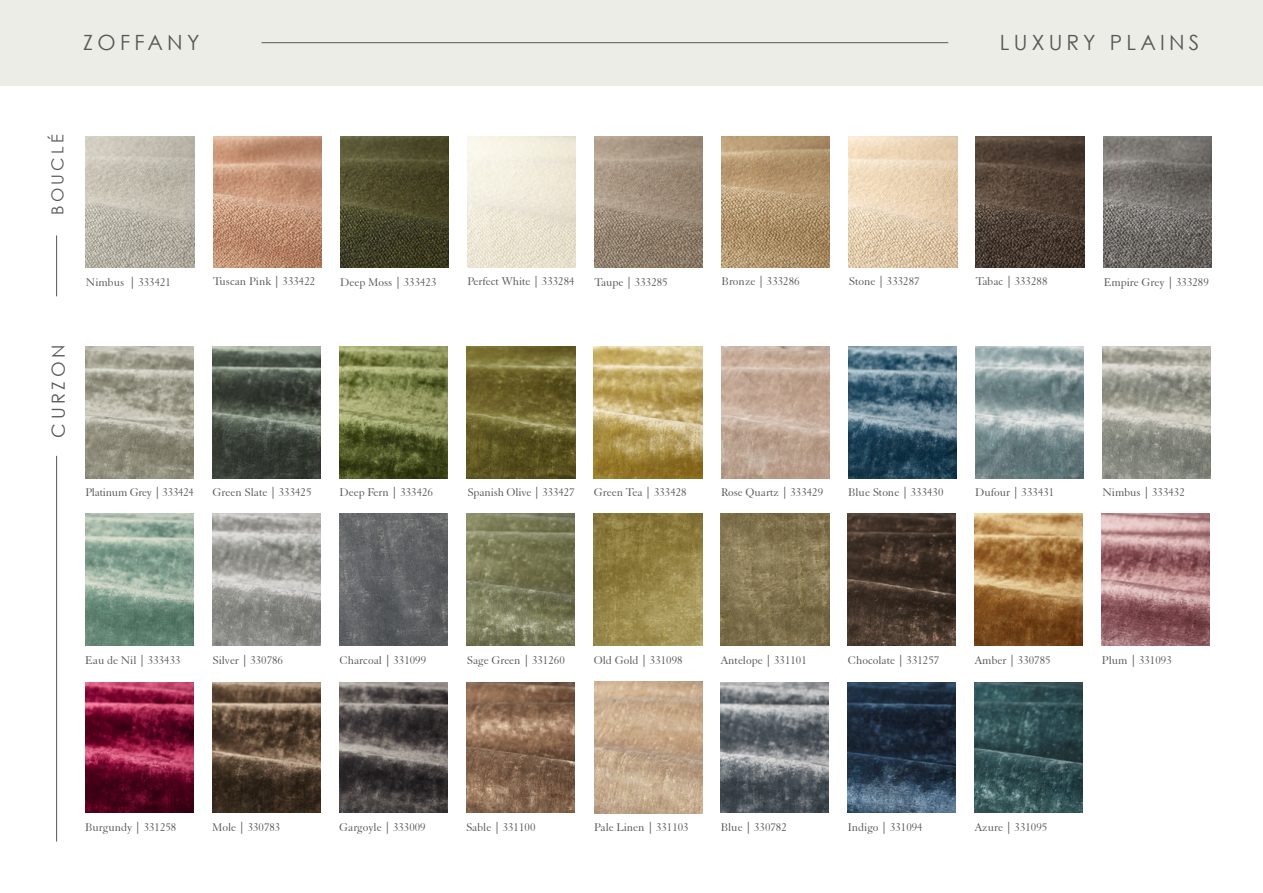
<style>
.page{position:relative;width:1263px;height:893px;background:#fff}
.page>*{position:absolute;margin:0;border:0;box-sizing:border-box;transform-origin:0 0}
.t1{font:21px "Century Gothic";letter-spacing:.2em;color:#575756}
.t2{font:18px "Century Gothic";letter-spacing:.2em;color:#575756}
.t3{font:16.5px "Century Gothic";letter-spacing:.2em;color:#575756}
.t4{font:12px "Elegant Garamond BT";color:#575756}
.t5{font:12px "Elegant Garamond BT";letter-spacing:-.02em;color:#575756}
</style>
<div class="page">
<hr style="left:56px;top:235px;width:1px;height:61px;background:#575756">
<hr style="left:56px;top:456px;width:1px;height:385px;background:#575756">
<img style="left:86px;top:136px;width:108px;height:131px">
<img style="left:213px;top:136px;width:108px;height:131px">
<img style="left:340px;top:136px;width:108px;height:131px">
<img style="left:467px;top:136px;width:109px;height:131px">
<img style="left:594px;top:136px;width:109px;height:131px">
<img style="left:722px;top:136px;width:108px;height:131px">
<img style="left:849px;top:136px;width:108px;height:131px">
<img style="left:976px;top:136px;width:108px;height:131px">
<img style="left:1104px;top:136px;width:108px;height:131px">
<div style="left:1px;top:0;width:1262px;height:85px;background:#edede8"></div>
<hr style="left:261px;top:42px;width:687px;height:1px;background:#575756">
<img style="left:85px;top:347px;width:109px;height:131px">
<img style="left:212px;top:514px;width:109px;height:132px">
<img style="left:212px;top:347px;width:109px;height:131px">
<img style="left:340px;top:514px;width:108px;height:132px">
<img style="left:340px;top:347px;width:108px;height:131px">
<img style="left:467px;top:514px;width:108px;height:132px">
<img style="left:467px;top:347px;width:108px;height:131px">
<img style="left:594px;top:514px;width:108px;height:132px">
<img style="left:594px;top:347px;width:108px;height:131px">
<img style="left:85px;top:514px;width:108px;height:132px">
<img style="left:721px;top:347px;width:108px;height:131px">
<img style="left:848px;top:347px;width:108px;height:131px">
<img style="left:975px;top:347px;width:108px;height:131px">
<img style="left:1102px;top:347px;width:109px;height:131px">
<img style="left:721px;top:514px;width:108px;height:131px">
<img style="left:848px;top:514px;width:108px;height:131px">
<img style="left:975px;top:514px;width:108px;height:131px">
<img style="left:1102px;top:514px;width:108px;height:131px">
<img style="left:85px;top:682px;width:108px;height:130px">
<img style="left:212px;top:682px;width:108px;height:130px">
<img style="left:339px;top:682px;width:108px;height:130px">
<img style="left:466px;top:682px;width:108px;height:131px">
<img style="left:594px;top:682px;width:108px;height:131px">
<img style="left:975px;top:682px;width:108px;height:130px">
<img style="left:848px;top:682px;width:108px;height:131px">
<img style="left:721px;top:682px;width:108px;height:130px">
<h1 class="t1" style="left:83px;top:30px;width:118px">ZOFFANY</h1>
<h1 class="t1" style="left:1000px;top:30px;width:201px">LUXURY PLAINS</h1>
<h3 class="t3" style="left:47px;top:215px;width:82px;rotate:-90deg">BOUCLÉ</h3>
<p class="t4" style="left:86px;top:275px;width:87px">Nimbus | 333421</p>
<p class="t4" style="left:213px;top:274px;width:104px">Tuscan Pink | 333422</p>
<p class="t4" style="left:340px;top:275px;width:98px">Deep Moss | 333423</p>
<p class="t4" style="left:467px;top:274px;width:109px">Perfect White | 333284</p>
<p class="t4" style="left:594px;top:275px;width:75px">Taupe | 333285</p>
<p class="t4" style="left:722px;top:274px;width:79px">Bronze | 333286</p>
<p class="t4" style="left:849px;top:274px;width:72px">Stone | 333287</p>
<p class="t4" style="left:976px;top:274px;width:73px">Tabac | 333288</p>
<p class="t4" style="left:1104px;top:275px;width:107px">Empire Grey | 333289</p>
<h2 class="t2" style="left:47px;top:438px;width:94px;rotate:-90deg">CURZON</h2>
<p class="t5" style="left:85px;top:485px;width:110px">Platinum Grey | 333424</p>
<p class="t4" style="left:848px;top:485px;width:97px">Blue Stone | 333430</p>
<p class="t4" style="left:212px;top:485px;width:101px">Green Slate | 333425</p>
<p class="t4" style="left:975px;top:485px;width:81px">Dufour | 333431</p>
<p class="t4" style="left:340px;top:485px;width:95px">Deep Fern | 333426</p>
<p class="t4" style="left:1102px;top:485px;width:84px">Nimbus | 333432</p>
<p class="t4" style="left:467px;top:485px;width:109px">Spanish Olive | 333427</p>
<p class="t4" style="left:594px;top:485px;width:94px">Green Tea | 333428</p>
<p class="t4" style="left:721px;top:485px;width:104px">Rose Quartz | 333429</p>
<p class="t4" style="left:85px;top:653px;width:97px">Eau de Nil | 333433</p>
<p class="t4" style="left:212px;top:653px;width:72px">Silver | 330786</p>
<p class="t4" style="left:340px;top:653px;width:88px">Charcoal | 331099</p>
<p class="t4" style="left:467px;top:653px;width:100px">Sage Green | 331260</p>
<p class="t4" style="left:594px;top:653px;width:90px">Old Gold | 331098</p>
<p class="t4" style="left:721px;top:653px;width:88px">Antelope | 331101</p>
<p class="t4" style="left:848px;top:653px;width:93px">Chocolate | 331257</p>
<p class="t4" style="left:975px;top:653px;width:77px">Amber | 330785</p>
<p class="t4" style="left:1102px;top:653px;width:71px">Plum | 331093</p>
<p class="t4" style="left:85px;top:820px;width:93px">Burgundy | 331258</p>
<p class="t4" style="left:212px;top:820px;width:70px">Mole | 330783</p>
<p class="t4" style="left:339px;top:820px;width:88px">Gargoyle | 333009</p>
<p class="t4" style="left:466px;top:820px;width:71px">Sable | 331100</p>
<p class="t4" style="left:594px;top:820px;width:96px">Pale Linen | 331103</p>
<p class="t4" style="left:721px;top:820px;width:67px">Blue | 330782</p>
<p class="t4" style="left:848px;top:820px;width:76px">Indigo | 331094</p>
<p class="t4" style="left:975px;top:820px;width:74px">Azure | 331095</p>
</div>
